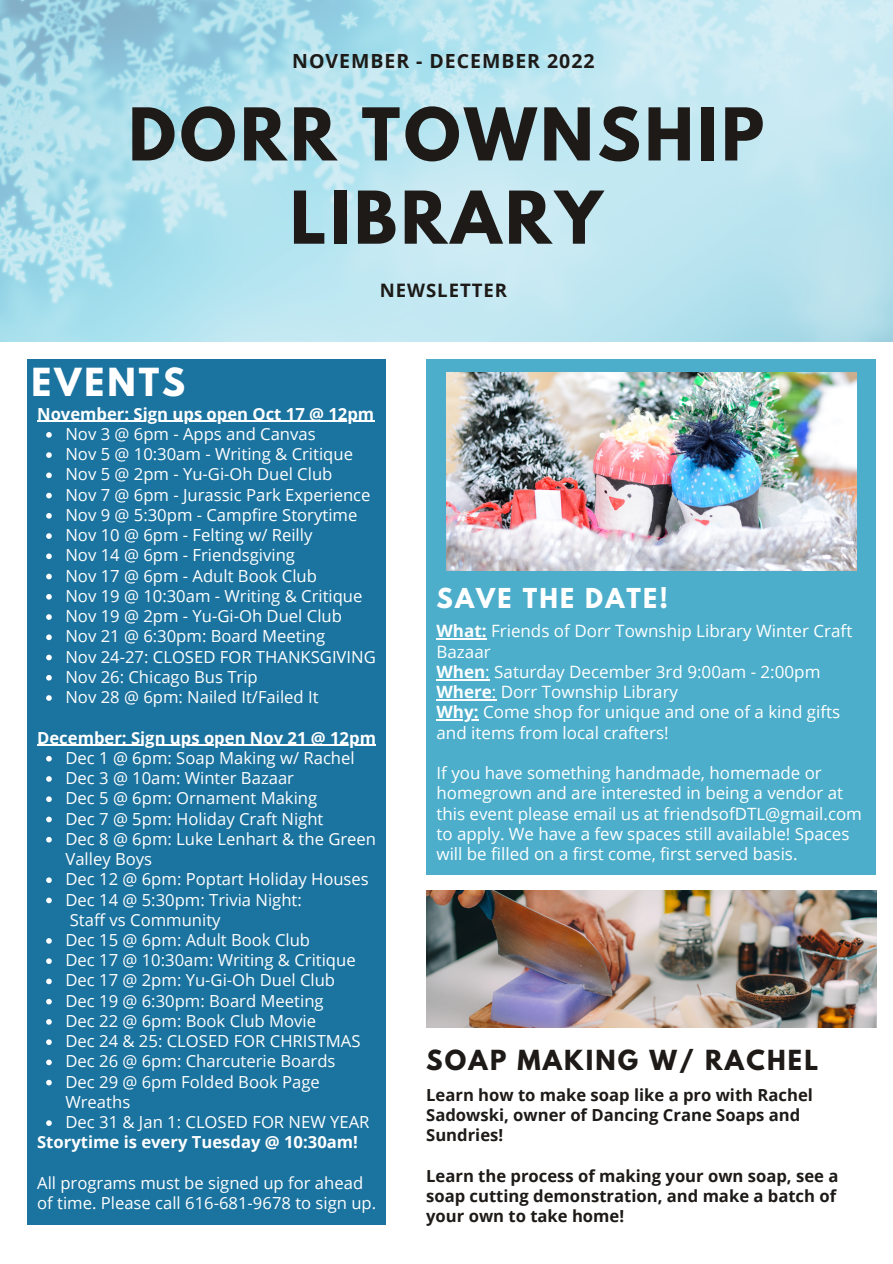
<style>
.page{position:relative;width:893px;height:1264px;background:#fff}
.page>*{position:absolute;margin:0;border:0;box-sizing:border-box;transform-origin:0 0}
.t1{font:700 64.35px/83.2px "League Spartan";letter-spacing:.06em;color:#1d1a18;text-align:center}
.t2{font:700 34.35px "League Spartan";letter-spacing:.09em;color:#fff}
.t3{font:700 24.45px "League Spartan";letter-spacing:.09em;color:#1d1a18}
.t4{font:700 24.3px "League Spartan";letter-spacing:.09em;color:#fff}
.t5{font:700 19.5px "Open Sans";letter-spacing:.05em;color:#1d1a18}
.t6{font:700 18.6px "Open Sans";letter-spacing:.05em;color:#1d1a18}
.t7{font:16.95px/20.2px "Open Sans";color:#fff}
.t8{font:16.65px/20.2px "Open Sans";color:#fff}
.t9{font:700 16.65px/20.2px "Open Sans";color:#1d1a18}
.t10{font:700 16.65px "Open Sans";color:#fff}
.s1{font-weight:700}
</style>
<div class="page">
<img style="left:426px;top:890px;width:450px;height:137px">
<div style="left:426px;top:359px;width:450px;height:515px;background:#4caecb"></div>
<img style="left:447px;top:373px;width:409px;height:197px">
<div style="left:27px;top:359px;width:359px;height:865px;background:#1b739f"></div>
<svg style="left:0;top:0;width:892px;height:342px;background:#b8e3ee"></svg>
<svg style="left:46px;top:432px;width:6px;height:5px"></svg>
<svg style="left:46px;top:452px;width:6px;height:6px"></svg>
<svg style="left:46px;top:472px;width:6px;height:6px"></svg>
<svg style="left:46px;top:493px;width:6px;height:5px"></svg>
<svg style="left:46px;top:513px;width:6px;height:5px"></svg>
<svg style="left:46px;top:533px;width:6px;height:6px"></svg>
<svg style="left:46px;top:553px;width:6px;height:6px"></svg>
<svg style="left:46px;top:573px;width:6px;height:6px"></svg>
<svg style="left:46px;top:594px;width:6px;height:5px"></svg>
<svg style="left:46px;top:614px;width:6px;height:6px"></svg>
<svg style="left:46px;top:634px;width:6px;height:6px"></svg>
<svg style="left:46px;top:654px;width:6px;height:6px"></svg>
<svg style="left:46px;top:675px;width:6px;height:5px"></svg>
<svg style="left:46px;top:695px;width:6px;height:5px"></svg>
<svg style="left:46px;top:756px;width:6px;height:5px"></svg>
<svg style="left:46px;top:776px;width:6px;height:5px"></svg>
<svg style="left:46px;top:796px;width:6px;height:6px"></svg>
<svg style="left:46px;top:816px;width:6px;height:6px"></svg>
<svg style="left:46px;top:836px;width:6px;height:6px"></svg>
<svg style="left:46px;top:877px;width:6px;height:6px"></svg>
<svg style="left:46px;top:897px;width:6px;height:6px"></svg>
<svg style="left:46px;top:938px;width:6px;height:5px"></svg>
<svg style="left:46px;top:958px;width:6px;height:6px"></svg>
<svg style="left:46px;top:978px;width:6px;height:6px"></svg>
<svg style="left:46px;top:998px;width:6px;height:6px"></svg>
<svg style="left:46px;top:1019px;width:6px;height:5px"></svg>
<svg style="left:46px;top:1039px;width:6px;height:5px"></svg>
<svg style="left:46px;top:1059px;width:6px;height:6px"></svg>
<svg style="left:46px;top:1079px;width:6px;height:6px"></svg>
<svg style="left:46px;top:1120px;width:6px;height:5px"></svg>
<hr style="left:37px;top:421px;width:337px;height:1px;background:#fff">
<hr style="left:37px;top:744px;width:339px;height:1px;background:#fff">
<hr style="left:436px;top:638px;width:50px;height:1px;background:#fff">
<hr style="left:436px;top:679px;width:49px;height:1px;background:#fff">
<hr style="left:436px;top:699px;width:56px;height:1px;background:#fff">
<hr style="left:436px;top:719px;width:42px;height:1px;background:#fff">
<p class="t5" style="left:292px;top:47px;width:304px">NOVEMBER - DECEMBER 2022</p>
<h1 class="t1" style="left:128px;top:101px;width:637px">DORR TOWNSHIP<br>LIBRARY</h1>
<p class="t6" style="left:380px;top:277px;width:128px">NEWSLETTER</p>
<h2 class="t2" style="left:31px;top:365px;width:155px">EVENTS</h2>
<p class="t8" style="left:65px;top:423px;width:312px">Nov 3 @ 6pm - Apps and Canvas<br>Nov 5 @ 10:30am - Writing &amp; Critique<br>Nov 5 @ 2pm - Yu-Gi-Oh Duel Club<br>Nov 7 @ 6pm - Jurassic Park Experience<br>Nov 9 @ 5:30pm - Campfire Storytime<br>Nov 10 @ 6pm - Felting w/ Reilly<br>Nov 14 @ 6pm - Friendsgiving<br>Nov 17 @ 6pm - Adult Book Club<br>Nov 19 @ 10:30am - Writing &amp; Critique<br>Nov 19 @ 2pm - Yu-Gi-Oh Duel Club<br>Nov 21 @ 6:30pm: Board Meeting<br>Nov 24-27: CLOSED FOR THANKSGIVING<br>Nov 26: Chicago Bus Trip<br>Nov 28 @ 6pm: Nailed It/Failed It</p>
<p class="t10" style="left:37px;top:402px;width:338px">November: Sign ups open Oct 17 @ 12pm</p>
<p class="t10" style="left:37px;top:725px;width:340px">December: Sign ups open Nov 21 @ 12pm</p>
<p class="t8" style="left:65px;top:747px;width:312px">Dec 1 @ 6pm: Soap Making w/ Rachel<br>Dec 3 @ 10am: Winter Bazaar<br>Dec 5 @ 6pm: Ornament Making<br>Dec 7 @ 5pm: Holiday Craft Night<br>Dec 8 @ 6pm: Luke Lenhart &amp; the Green<br>Valley Boys<br>Dec 12 @ 6pm: Poptart Holiday Houses<br>Dec 14 @ 5:30pm: Trivia Night:<br>Staff vs Community<br>Dec 15 @ 6pm: Adult Book Club<br>Dec 17 @ 10:30am: Writing &amp; Critique<br>Dec 17 @ 2pm: Yu-Gi-Oh Duel Club<br>Dec 19 @ 6:30pm: Board Meeting<br>Dec 22 @ 6pm: Book Club Movie<br>Dec 24 &amp; 25: CLOSED FOR CHRISTMAS<br>Dec 26 @ 6pm: Charcuterie Boards<br>Dec 29 @ 6pm Folded Book Page<br>Wreaths<br>Dec 31 &amp; Jan 1: CLOSED FOR NEW YEAR</p>
<p class="t10" style="left:37px;top:1130px;width:322px">Storytime is every Tuesday @ 10:30am!</p>
<p class="t8" style="left:37px;top:1172px;width:340px">All programs must be signed up for ahead of time. Please call 616-681-9678 to sign up.</p>
<h3 class="t4" style="left:436px;top:586px;width:233px">SAVE THE DATE!</h3>
<p class="t7" style="left:436px;top:620px;width:417px"><span class="s1">What:</span> Friends of Dorr Township Library Winter Craft Bazaar<br><span class="s1">When</span>: Saturday December 3rd 9:00am - 2:00pm <span class="s1">Where</span>: Dorr Township Library<br><span class="s1">Why:</span> Come shop for unique and one of a kind gifts and items from local crafters!</p>
<p class="t7" style="left:436px;top:762px;width:427px">If you have something handmade, homemade or homegrown and are interested in being a vendor at this event please email us at friendsofDTL@gmail.com to apply. We have a few spaces still available! Spaces will be filled on a first come, first served basis.</p>
<h3 class="t3" style="left:426px;top:1048px;width:393px">SOAP MAKING W/ RACHEL</h3>
<p class="t9" style="left:426px;top:1084px;width:388px">Learn how to make soap like a pro with Rachel<br>Sadowski, owner of Dancing Crane Soaps and<br>Sundries!</p>
<p class="t9" style="left:426px;top:1165px;width:413px">Learn the process of making your own soap, see a soap cutting demonstration, and make a batch of your own to take home!</p>
</div>
